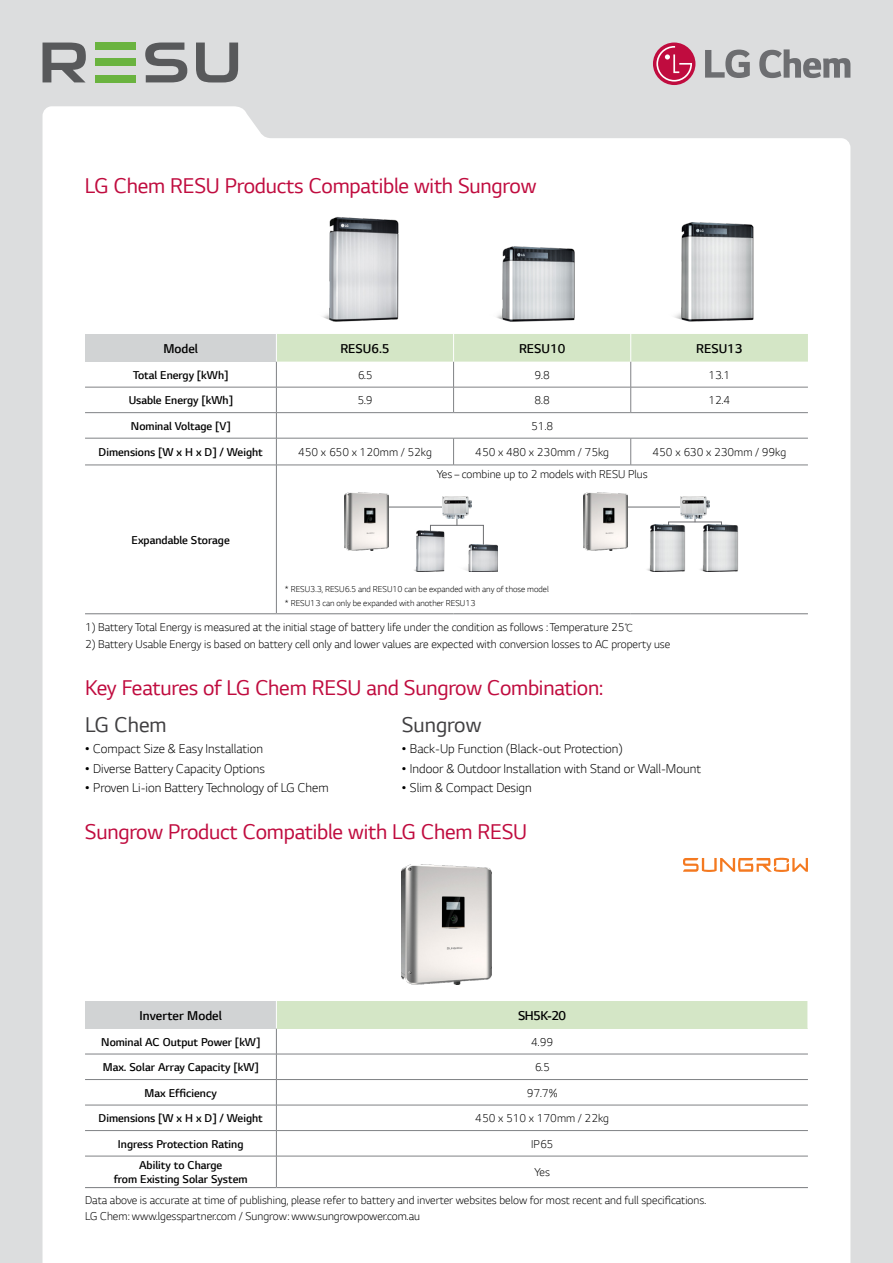
<style>
.page{position:relative;width:893px;height:1263px;background:#dcddde}
.page>*{position:absolute;margin:0;border:0;box-sizing:border-box;transform-origin:0 0}
.t1{font:22.5px "LG Smart";letter-spacing:-.01em;color:#c00c3f}
.t2{font:22.5px "LG Smart";color:#414042}
.t3{font:300 13.5px "LG Smart";color:#000}
.t4{font:300 13.5px "LG Smart";color:#000}
.t5{font:300 12px/16.5px "LG Smart";color:#000}
.t6{font:300 12px/14.4px "LG Smart";color:#000;text-align:center}
.t7{font:300 9px/13.5px "LG Smart";color:#000}
.s1{font-family:"LG Sm Ha L";font-weight:400;font-size:10.5px}
.s2{font-size:16.5px}
</style>
<div class="page">
<div style="left:43px;top:106px;width:807px;height:1157px;background:#fff"></div>
<svg style="left:43px;top:43px;width:43px;height:39px"></svg>
<svg style="left:145px;top:43px;width:42px;height:39px"></svg>
<svg style="left:196px;top:43px;width:42px;height:39px"></svg>
<div style="left:95px;top:43px;width:41px;height:7px;background:#6ab33f"></div>
<div style="left:95px;top:59px;width:41px;height:7px;background:#6ab33f"></div>
<div style="left:95px;top:75px;width:41px;height:7px;background:#6ab33f"></div>
<svg style="left:705px;top:50px;width:45px;height:28px"></svg>
<svg style="left:759px;top:49px;width:91px;height:29px"></svg>
<div style="left:653px;top:43px;width:42px;height:42px;background:#c00c3f;border-radius:50%"></div>
<svg style="left:656px;top:46px;width:36px;height:36px"></svg>
<div style="left:85px;top:334px;width:191px;height:28px;background:#d1d3d4"></div>
<hr style="left:85px;top:387px;width:191px;height:1px;background:#808285">
<hr style="left:85px;top:438px;width:191px;height:1px;background:#808285">
<hr style="left:85px;top:465px;width:191px;height:1px;background:#808285">
<hr style="left:276px;top:465px;width:178px;height:1px;background:#808285">
<hr style="left:276px;top:465px;width:1px;height:148px;background:#808285">
<hr style="left:454px;top:465px;width:177px;height:1px;background:#808285">
<hr style="left:631px;top:465px;width:177px;height:1px;background:#808285">
<hr style="left:85px;top:412px;width:192px;height:1px;background:#808285">
<hr style="left:85px;top:613px;width:191px;height:1px;background:#808285">
<hr style="left:276px;top:613px;width:178px;height:1px;background:#808285">
<hr style="left:454px;top:613px;width:177px;height:1px;background:#808285">
<hr style="left:631px;top:613px;width:177px;height:1px;background:#808285">
<svg style="left:276px;top:334px;width:532px;height:131px;background:#f2f5ef"></svg>
<div style="left:85px;top:1001px;width:723px;height:187px;background:#fff"></div>
<div style="left:85px;top:1001px;width:191px;height:27px;background:#d1d3d4"></div>
<div style="left:276px;top:1001px;width:532px;height:27px;background:#d4e6c6"></div>
<hr style="left:85px;top:1054px;width:191px;height:1px;background:#808285">
<hr style="left:276px;top:1054px;width:532px;height:1px;background:#808285">
<hr style="left:277px;top:1079px;width:531px;height:1px;background:#808285">
<hr style="left:85px;top:1105px;width:191px;height:1px;background:#808285">
<hr style="left:85px;top:1130px;width:191px;height:1px;background:#808285">
<hr style="left:276px;top:1130px;width:532px;height:1px;background:#808285">
<hr style="left:85px;top:1156px;width:191px;height:1px;background:#808285">
<hr style="left:276px;top:1156px;width:532px;height:1px;background:#808285">
<hr style="left:276px;top:1156px;width:1px;height:31px;background:#808285">
<hr style="left:85px;top:1079px;width:192px;height:1px;background:#808285">
<hr style="left:276px;top:1105px;width:532px;height:1px;background:#808285">
<hr style="left:85px;top:1187px;width:191px;height:1px;background:#808285">
<hr style="left:276px;top:1187px;width:532px;height:1px;background:#808285">
<svg style="left:807px;top:1001px;width:1px;height:27px"></svg>
<svg style="left:276px;top:1001px;width:1px;height:155px"></svg>
<img style="left:313px;top:215px;width:87px;height:107px">
<img style="left:488px;top:242px;width:87px;height:80px">
<img style="left:666px;top:223px;width:91px;height:99px">
<img style="left:401px;top:864px;width:91px;height:120px">
<svg style="left:683px;top:858px;width:125px;height:14px;background:#fac9a6"></svg>
<hr style="left:383px;top:507px;width:72px;height:1px;background:#6d6e71">
<svg style="left:430px;top:515px;width:54px;height:34px"></svg>
<img style="left:443px;top:496px;width:28px;height:23px">
<img style="left:395px;top:529px;width:49px;height:43px">
<img style="left:455px;top:544px;width:43px;height:28px">
<hr style="left:621px;top:507px;width:72px;height:1px;background:#6d6e71">
<img style="left:643px;top:524px;width:43px;height:48px">
<img style="left:696px;top:524px;width:43px;height:48px">
<img style="left:681px;top:496px;width:28px;height:23px">
<img style="left:345px;top:492px;width:44px;height:58px">
<img style="left:583px;top:492px;width:44px;height:58px">
<h1 class="t1" style="left:85px;top:171px;width:453px">LG Chem RESU Products Compatible with Sungrow</h1>
<p class="t4" style="left:163px;top:339px;width:36px">Model</p>
<p class="t4" style="left:340px;top:339px;width:51px">RESU6.5</p>
<p class="t4" style="left:519px;top:339px;width:48px">RESU10</p>
<p class="t4" style="left:696px;top:339px;width:48px">RESU13</p>
<p class="t6" style="left:133px;top:367px;width:96px">Total Energy [kWh]</p>
<p class="t5" style="left:357px;top:366px;width:17px">6.5</p>
<p class="t5" style="left:535px;top:366px;width:17px">9.8</p>
<p class="t5" style="left:708px;top:366px;width:24px">13.1</p>
<p class="t6" style="left:129px;top:393px;width:106px">Usable Energy [kWh]</p>
<p class="t5" style="left:357px;top:391px;width:17px">5.9</p>
<p class="t5" style="left:535px;top:391px;width:17px">8.8</p>
<p class="t5" style="left:708px;top:391px;width:24px">12.4</p>
<p class="t6" style="left:131px;top:418px;width:101px">Nominal Voltage [V]</p>
<p class="t5" style="left:531px;top:417px;width:24px">51.8</p>
<p class="t6" style="left:99px;top:444px;width:166px">Dimensions [W x H x D] / Weight</p>
<p class="t5" style="left:298px;top:443px;width:135px">450 x 650 x 120mm / 52kg</p>
<p class="t5" style="left:475px;top:443px;width:135px">450 x 480 x 230mm / 75kg</p>
<p class="t5" style="left:652px;top:443px;width:135px">450 x 630 x 230mm / 99kg</p>
<p class="t6" style="left:132px;top:532px;width:100px">Expandable Storage</p>
<p class="t5" style="left:437px;top:465px;width:212px">Yes – combine up to 2 models with RESU Plus</p>
<p class="t7" style="left:285px;top:582px;width:265px">* RESU3.3, RESU6.5 and RESU10 can be expanded with any of those model * RESU13 can only be expanded with another RESU13</p>
<p class="t5" style="left:85px;top:619px;width:549px">1) Battery Total Energy is measured at the initial stage of battery life under the condition as follows : Temperature 25<span class="s1">℃</span></p>
<p class="t5" style="left:85px;top:635px;width:587px">2) Battery Usable Energy is based on battery cell only and lower values are expected with conversion losses to AC property use</p>
<h1 class="t1" style="left:85px;top:673px;width:519px">Key Features of LG Chem RESU and Sungrow Combination:</h1>
<h1 class="t2" style="left:85px;top:710px;width:83px">LG Chem</h1>
<p class="t3" style="left:85px;top:739px;width:179px"><span class="s2">•</span> Compact Size &amp; Easy Installation</p>
<p class="t3" style="left:85px;top:759px;width:181px"><span class="s2">•</span> Diverse Battery Capacity Options</p>
<p class="t3" style="left:85px;top:779px;width:245px"><span class="s2">•</span> Proven Li-ion Battery Technology of LG Chem</p>
<h1 class="t2" style="left:402px;top:710px;width:81px">Sungrow</h1>
<p class="t3" style="left:402px;top:739px;width:222px"><span class="s2">•</span> Back-Up Function (Black-out Protection)</p>
<p class="t3" style="left:402px;top:759px;width:301px"><span class="s2">•</span> Indoor &amp; Outdoor Installation with Stand or Wall-Mount</p>
<p class="t3" style="left:402px;top:779px;width:131px"><span class="s2">•</span> Slim &amp; Compact Design</p>
<h1 class="t1" style="left:85px;top:817px;width:444px">Sungrow Product Compatible with LG Chem RESU</h1>
<p class="t4" style="left:140px;top:1006px;width:84px">Inverter Model</p>
<p class="t4" style="left:518px;top:1006px;width:49px">SH5K-20</p>
<p class="t6" style="left:101px;top:1034px;width:160px">Nominal AC Output Power [kW]</p>
<p class="t5" style="left:531px;top:1033px;width:24px">4.99</p>
<p class="t6" style="left:103px;top:1060px;width:157px">Max. Solar Array Capacity [kW]</p>
<p class="t5" style="left:534px;top:1058px;width:17px">6.5</p>
<p class="t6" style="left:145px;top:1085px;width:74px">Max Efficiency</p>
<p class="t5" style="left:527px;top:1084px;width:32px">97.7%</p>
<p class="t6" style="left:99px;top:1111px;width:166px">Dimensions [W x H x D] / Weight</p>
<p class="t5" style="left:475px;top:1109px;width:135px">450 x 510 x 170mm / 22kg</p>
<p class="t6" style="left:118px;top:1136px;width:127px">Ingress Protection Rating</p>
<p class="t5" style="left:531px;top:1135px;width:24px">IP65</p>
<p class="t6" style="left:114px;top:1157px;width:135px">Ability to Charge<br>from Existing Solar System</p>
<p class="t5" style="left:534px;top:1163px;width:17px">Yes</p>
<p class="t5" style="left:85px;top:1191px;width:622px">Data above is accurate at time of publishing, please refer to battery and inverter websites below for most recent and full specifications.<br>LG Chem: www.lgesspartner.com / Sungrow: www.sungrowpower.com.au</p>
</div>
